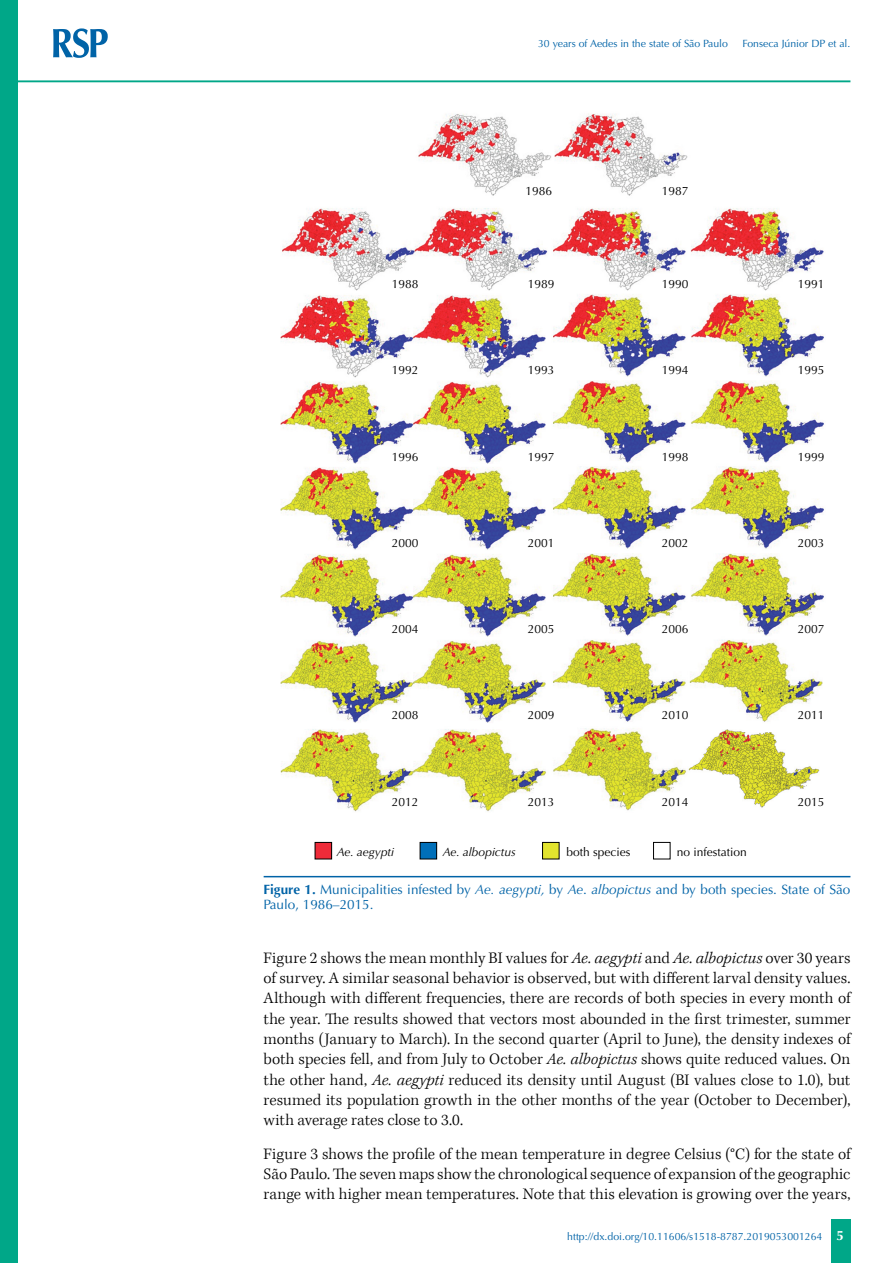
<style>
.page{position:relative;width:893px;height:1263px;background:#fff}
.page>*{position:absolute;margin:0;border:0;box-sizing:border-box;transform-origin:0 0}
.t1{font:300 16.5px/20.4px "Kepler Std";letter-spacing:.005em;color:#000;text-align:justify}
.t2{font:13.5px/14.2px "Optima LT Std";color:#0063a7}
.t3{font:700 13.5px "Optima LT Std";color:#fff}
.t4{font:12px "Optima LT Std";color:#000}
.t5{font:italic 12px "Optima LT Std";color:#000}
.t6{font:10.5px "Optima LT Std";color:#0063a7}
.s1{font-weight:700}
.s2{font-style:italic}
</style>
<div class="page">
<div style="left:831px;top:1220px;width:20px;height:43px;background:#00a788"></div>
<div style="left:0;top:0;width:18px;height:1263px;background:#00a788"></div>
<svg style="left:53px;top:28px;width:55px;height:30px"></svg>
<hr style="left:18px;top:80px;width:832px;height:2px;background:#00a788">
<hr style="left:264px;top:876px;width:586px;height:1px;background:#0063a7">
<img style="left:280px;top:114px;width:544px;height:746px">
<div style="left:420px;top:842px;width:17px;height:17px;background:#006fb9"></div>
<div style="left:420px;top:842px;width:17px;height:17px;border:1px solid #000"></div>
<div style="left:543px;top:842px;width:16px;height:17px;background:#e3e42e"></div>
<div style="left:542px;top:842px;width:17px;height:17px;border:1px solid #000"></div>
<div style="left:653px;top:842px;width:17px;height:17px;background:#fff"></div>
<div style="left:653px;top:842px;width:17px;height:17px;border:1px solid #000"></div>
<div style="left:315px;top:842px;width:17px;height:17px;background:#ee2b39"></div>
<div style="left:315px;top:842px;width:17px;height:17px;border:1px solid #000"></div>
<p class="t6" style="left:538px;top:37px;width:191px">30 years of Aedes in the state of São Paulo</p>
<p class="t6" style="left:743px;top:37px;width:109px">Fonseca Júnior DP et al.</p>
<p class="t4" style="left:526px;top:184px;width:28px">1986</p>
<p class="t4" style="left:662px;top:184px;width:28px">1987</p>
<p class="t4" style="left:392px;top:277px;width:28px">1988</p>
<p class="t4" style="left:528px;top:277px;width:28px">1989</p>
<p class="t4" style="left:662px;top:277px;width:28px">1990</p>
<p class="t4" style="left:798px;top:277px;width:28px">1991</p>
<p class="t4" style="left:392px;top:363px;width:28px">1992</p>
<p class="t4" style="left:528px;top:363px;width:28px">1993</p>
<p class="t4" style="left:662px;top:363px;width:28px">1994</p>
<p class="t4" style="left:798px;top:363px;width:28px">1995</p>
<p class="t4" style="left:392px;top:449px;width:28px">1996</p>
<p class="t4" style="left:528px;top:449px;width:28px">1997</p>
<p class="t4" style="left:662px;top:449px;width:28px">1998</p>
<p class="t4" style="left:798px;top:449px;width:28px">1999</p>
<p class="t4" style="left:392px;top:536px;width:28px">2000</p>
<p class="t4" style="left:528px;top:536px;width:28px">2001</p>
<p class="t4" style="left:662px;top:536px;width:28px">2002</p>
<p class="t4" style="left:798px;top:536px;width:28px">2003</p>
<p class="t4" style="left:392px;top:622px;width:28px">2004</p>
<p class="t4" style="left:528px;top:622px;width:28px">2005</p>
<p class="t4" style="left:662px;top:622px;width:28px">2006</p>
<p class="t4" style="left:798px;top:622px;width:28px">2007</p>
<p class="t4" style="left:392px;top:708px;width:28px">2008</p>
<p class="t4" style="left:528px;top:708px;width:28px">2009</p>
<p class="t4" style="left:662px;top:708px;width:28px">2010</p>
<p class="t4" style="left:798px;top:708px;width:28px">2011</p>
<p class="t4" style="left:392px;top:795px;width:28px">2012</p>
<p class="t4" style="left:528px;top:795px;width:28px">2013</p>
<p class="t4" style="left:662px;top:795px;width:28px">2014</p>
<p class="t4" style="left:798px;top:795px;width:28px">2015</p>
<p class="t5" style="left:337px;top:845px;width:59px">Ae. aegypti</p>
<p class="t5" style="left:443px;top:845px;width:75px">Ae. albopictus</p>
<p class="t4" style="left:567px;top:845px;width:66px">both species</p>
<p class="t4" style="left:677px;top:845px;width:72px">no infestation</p>
<p class="t2" style="left:264px;top:883px;width:588px"><span class="s1">Figure 1.</span> Municipalities infested by <span class="s2">Ae. aegypti,</span> by <span class="s2">Ae</span>. <span class="s2">albopictus</span> and by both species. State of São<br>Paulo, 1986–2015.</p>
<p class="t1" style="left:264px;top:948px;width:588px">Figure 2 shows the mean monthly BI values for <span class="s2">Ae. aegypti</span> and <span class="s2">Ae. albopictus</span> over 30 years of survey. A similar seasonal behavior is observed, but with different larval density values.<br>Although with different frequencies, there are records of both species in every month of the year. The results showed that vectors most abounded in the first trimester, summer months (January to March). In the second quarter (April to June), the density indexes of both species fell, and from July to October <span class="s2">Ae. albopictus</span> shows quite reduced values. On the other hand, <span class="s2">Ae. aegypti</span> reduced its density until August (BI values close to 1.0), but resumed its population growth in the other months of the year (October to December), with average rates close to 3.0.</p>
<p class="t1" style="left:264px;top:1144px;width:588px">Figure 3 shows the profile of the mean temperature in degree Celsius (°C) for the state of São Paulo. The seven maps show the chronological sequence of expansion of the geographic range with higher mean temperatures. Note that this elevation is growing over the years,</p>
<p class="t6" style="left:567px;top:1230px;width:257px">http://dx.doi.org/10.11606/s1518-8787.2019053001264</p>
<p class="t3" style="left:836px;top:1228px;width:9px">5</p>
</div>
